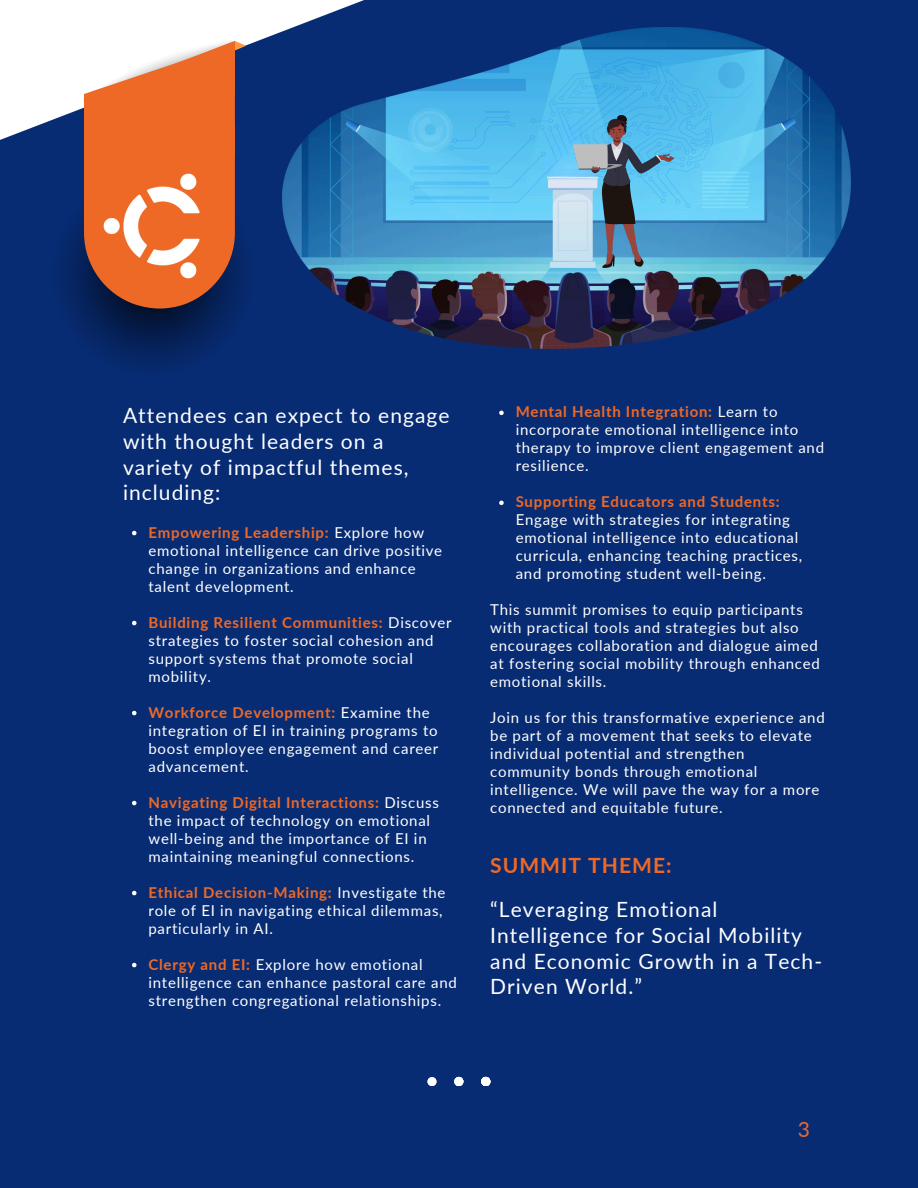
<style>
.page{position:relative;width:918px;height:1188px;background:#082c74}
.page>*{position:absolute;margin:0;border:0;box-sizing:border-box;transform-origin:0 0}
.t1{font:21px/25.8px "Lato";letter-spacing:.05em;color:#fff}
.t2{font:700 21px "Lato";letter-spacing:.05em;color:#ee6926}
.t3{font:21px "Lato";color:#ee6926}
.t4{font:15px/18px "Lato";letter-spacing:.05em;color:#fff}
.s1{font-weight:700;color:#ee6926}
</style>
<div class="page">
<svg style="left:132px;top:531px;width:4px;height:4px"></svg>
<svg style="left:132px;top:621px;width:4px;height:4px"></svg>
<svg style="left:132px;top:711px;width:4px;height:4px"></svg>
<svg style="left:132px;top:801px;width:4px;height:4px"></svg>
<svg style="left:132px;top:891px;width:4px;height:4px"></svg>
<svg style="left:132px;top:963px;width:4px;height:4px"></svg>
<svg style="left:428px;top:1077px;width:8px;height:9px"></svg>
<svg style="left:454px;top:1077px;width:9px;height:9px"></svg>
<svg style="left:481px;top:1077px;width:9px;height:9px"></svg>
<img style="left:283px;top:28px;width:567px;height:320px">
<img style="left:573px;top:116px;width:100px;height:151px">
<svg style="left:499px;top:411px;width:5px;height:4px"></svg>
<svg style="left:499px;top:501px;width:5px;height:4px"></svg>
<svg style="left:0;top:0;width:382px;height:140px"></svg>
<div style="left:77px;top:27px;width:159px;height:14px;background:#fff"></div>
<svg style="left:51px;top:41px;width:204px;height:324px"></svg>
<img style="left:103px;top:173px;width:107px;height:107px">
<p class="t1" style="left:123px;top:402px;width:328px">Attendees can expect to engage with thought leaders on a variety of impactful themes, including:</p>
<p class="t4" style="left:148px;top:523px;width:295px"><span class="s1">Empowering Leadership:</span> Explore how emotional intelligence can drive positive change in organizations and enhance talent development.</p>
<p class="t4" style="left:148px;top:613px;width:305px"><span class="s1">Building Resilient Communities:</span> Discover strategies to foster social cohesion and support systems that promote social mobility.</p>
<p class="t4" style="left:148px;top:703px;width:291px"><span class="s1">Workforce Development:</span> Examine the integration of EI in training programs to boost employee engagement and career advancement.</p>
<p class="t4" style="left:148px;top:793px;width:292px"><span class="s1">Navigating Digital Interactions:</span> Discuss the impact of technology on emotional well-being and the importance of EI in maintaining meaningful connections.</p>
<h2 class="t4" style="left:148px;top:883px;width:299px"><span class="s1">Ethical Decision-Making:</span> Investigate the role of EI in navigating ethical dilemmas, particularly in AI.</h2>
<p class="t4" style="left:148px;top:955px;width:310px"><span class="s1">Clergy and EI:</span> Explore how emotional intelligence can enhance pastoral care and strengthen congregational relationships.</p>
<p class="t4" style="left:516px;top:403px;width:310px"><span class="s1">Mental Health Integration:</span> Learn to incorporate emotional intelligence into therapy to improve client engagement and resilience.</p>
<p class="t4" style="left:516px;top:493px;width:288px"><span class="s1">Supporting Educators and Students:<br></span>Engage with strategies for integrating emotional intelligence into educational curricula, enhancing teaching practices, and promoting student well-being.</p>
<p class="t4" style="left:490px;top:601px;width:331px">This summit promises to equip participants with practical tools and strategies but also encourages collaboration and dialogue aimed at fostering social mobility through enhanced emotional skills.</p>
<p class="t4" style="left:490px;top:709px;width:336px">Join us for this transformative experience and be part of a movement that seeks to elevate individual potential and strengthen community bonds through emotional intelligence. We will pave the way for a more connected and equitable future.</p>
<p class="t2" style="left:490px;top:852px;width:183px">SUMMIT THEME:</p>
<p class="t1" style="left:490px;top:896px;width:333px">“Leveraging Emotional<br>Intelligence for Social Mobility and Economic Growth in a Tech-<br>Driven World.”</p>
<h1 class="t3" style="left:798px;top:1116px;width:14px">3</h1>
</div>
